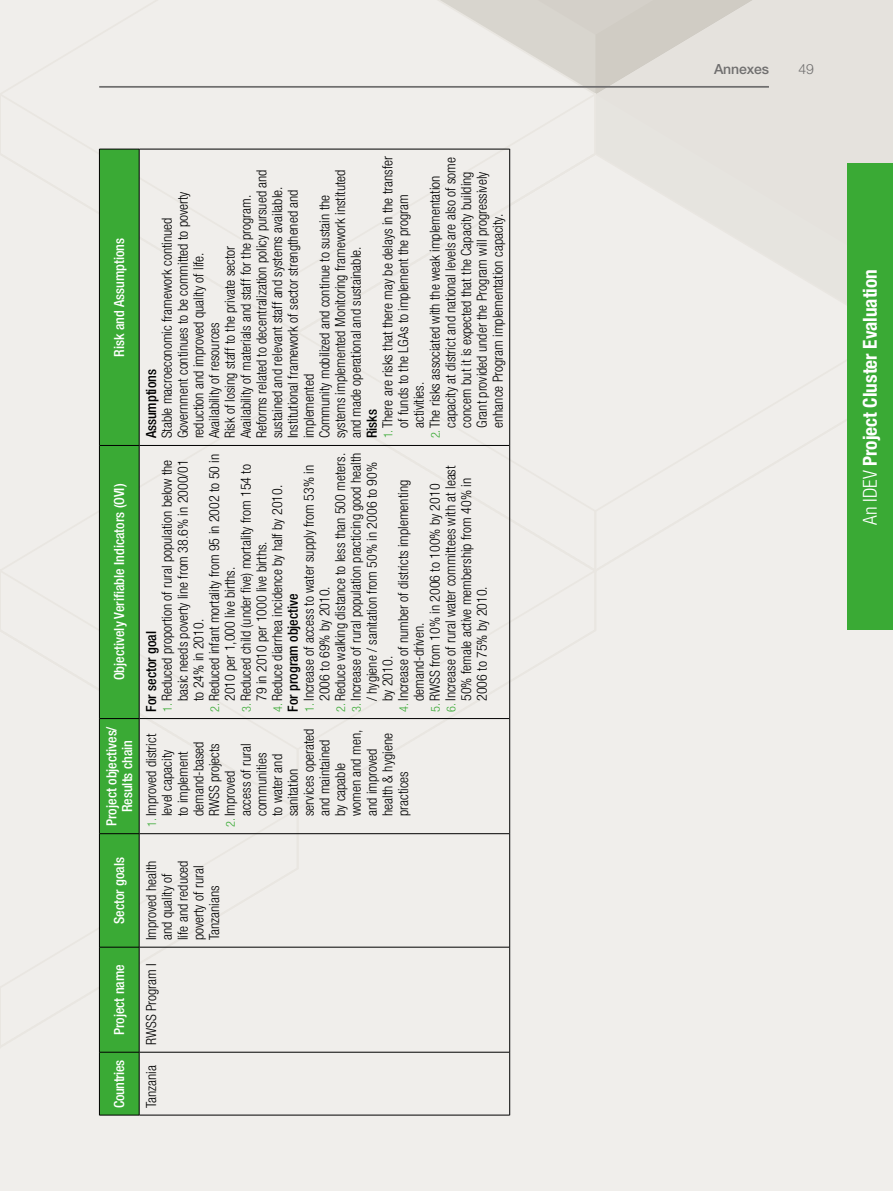
<style>
.page{position:relative;width:893px;height:1191px;background:#f0eeeb}
.page>*{position:absolute;margin:0;border:0;box-sizing:border-box;transform-origin:0 0}
.t1{font:700 condensed 19.25px "Helvetica Neue LT Std";color:#fff}
.t2{font:300 condensed 14px/15.8px "Helvetica Neue LT Std";color:#000}
.t3{font:500 condensed 14px/15.8px "Helvetica Neue LT Std";color:#fff;text-align:center}
.t4{font:500 condensed 14px "Helvetica Neue LT Std";color:#000}
.t5{font:500 condensed 14px "Helvetica Neue LT Std";letter-spacing:-.025em;color:#fff}
.t6{font:500 14px "Helvetica Neue LT Std";letter-spacing:-.01em;color:#706f6f}
.t7{font:300 14px "Helvetica Neue LT Std";color:#706f6f}
.s1{font-size:12.25px;color:#3aaa35}
.s2{font-weight:300}
</style>
<div class="page">
<svg style="left:597px;top:0;width:296px;height:94px"></svg>
<div style="left:598px;top:94px;width:295px;height:58px;background:#e5e2dd"></div>
<svg style="left:98px;top:812px;width:202px;height:238px"></svg>
<svg style="left:299px;top:574px;width:212px;height:238px"></svg>
<svg style="left:98px;top:567px;width:201px;height:245px"></svg>
<svg style="left:598px;top:152px;width:295px;height:152px"></svg>
<svg style="left:438px;top:0;width:159px;height:91px"></svg>
<svg style="left:299px;top:91px;width:299px;height:244px"></svg>
<svg style="left:98px;top:148px;width:201px;height:187px"></svg>
<hr style="left:99px;top:86px;width:670px;height:2px;background:#706f6f">
<div style="left:847px;top:164px;width:46px;height:466px;background:#3aaa35"></div>
<div style="left:100px;top:150px;width:39px;height:964px;background:#3aaa35"></div>
<hr style="left:99px;top:1052px;width:1px;height:63px;background:#000">
<hr style="left:100px;top:1114px;width:39px;height:1px;background:#000">
<hr style="left:99px;top:947px;width:1px;height:105px;background:#000">
<hr style="left:100px;top:1052px;width:39px;height:1px;background:#000">
<hr style="left:99px;top:833px;width:1px;height:114px;background:#000">
<hr style="left:100px;top:947px;width:39px;height:1px;background:#000">
<hr style="left:99px;top:718px;width:1px;height:115px;background:#000">
<hr style="left:100px;top:833px;width:39px;height:1px;background:#000">
<hr style="left:99px;top:445px;width:1px;height:273px;background:#000">
<hr style="left:100px;top:718px;width:39px;height:1px;background:#000">
<hr style="left:99px;top:149px;width:1px;height:296px;background:#000">
<hr style="left:100px;top:445px;width:39px;height:1px;background:#000">
<hr style="left:100px;top:149px;width:39px;height:1px;background:#000">
<hr style="left:139px;top:1052px;width:1px;height:63px;background:#000">
<hr style="left:139px;top:1114px;width:370px;height:1px;background:#000">
<hr style="left:139px;top:947px;width:1px;height:105px;background:#000">
<hr style="left:139px;top:1052px;width:370px;height:1px;background:#000">
<hr style="left:139px;top:833px;width:1px;height:114px;background:#000">
<hr style="left:139px;top:947px;width:370px;height:1px;background:#000">
<hr style="left:139px;top:718px;width:1px;height:115px;background:#000">
<hr style="left:139px;top:833px;width:370px;height:1px;background:#000">
<hr style="left:139px;top:445px;width:1px;height:273px;background:#000">
<hr style="left:139px;top:718px;width:370px;height:1px;background:#000">
<hr style="left:139px;top:149px;width:1px;height:296px;background:#000">
<hr style="left:139px;top:445px;width:370px;height:1px;background:#000">
<hr style="left:139px;top:149px;width:370px;height:1px;background:#000">
<hr style="left:509px;top:1052px;width:1px;height:63px;background:#000">
<hr style="left:509px;top:947px;width:1px;height:105px;background:#000">
<hr style="left:509px;top:833px;width:1px;height:114px;background:#000">
<hr style="left:509px;top:718px;width:1px;height:115px;background:#000">
<hr style="left:509px;top:445px;width:1px;height:273px;background:#000">
<hr style="left:509px;top:149px;width:1px;height:296px;background:#000">
<p class="t6" style="left:714px;top:61px;width:56px">Annexes</p>
<p class="t7" style="left:798px;top:61px;width:17px">49</p>
<p class="t3" style="left:111px;top:356px;width:120px;rotate:-90deg">Risk and Assumptions</p>
<p class="t3" style="left:111px;top:680px;width:198px;rotate:-90deg">Objectively Verifiable Indicators (OVI)</p>
<p class="t2" style="left:379px;top:428px;width:273px;text-indent:-11px;rotate:-90deg"><span class="s1">1.</span> There are risks that there may be delays in the transfer of funds to the LGAs to implement the program activities.</p>
<p class="t2" style="left:427px;top:428px;width:272px;text-indent:-11px;rotate:-90deg"><span class="s1">2.</span> The risks associated with the weak implementation capacity at district and national levels are also of some concern but it is expected that the Capacity building Grant provided under the Program will progressively enhance Program implementation capacity.</p>
<p class="t2" style="left:159px;top:438px;width:270px;rotate:-90deg">Stable macroeconomic framework continued Government continues to be committed to poverty reduction and improved quality of life.<br>Availability of resources<br>Risk of losing staff to the private sector<br>Availability of materials and staff for the program.<br>Reforms related to decentralization policy pursued and sustained and relevant staff and systems available.<br>Institutional framework of sector strengthened and implemented<br>Community mobilized and continue to sustain the systems implemented Monitoring framework instituted and made operational and sustainable.</p>
<p class="t4" style="left:143px;top:438px;width:71px;rotate:-90deg">Assumptions</p>
<p class="t4" style="left:363px;top:438px;width:31px;rotate:-90deg">Risks</p>
<p class="t2" style="left:332px;top:711px;width:260px;rotate:-90deg"><span class="s1">2.</span>Reduce walking distance to less than 500 meters.</p>
<p class="t2" style="left:348px;top:701px;width:250px;text-indent:-11px;rotate:-90deg"><span class="s1">3.</span> Increase of rural population practicing good health / hygiene / sanitation from 50% in 2006 to 90% by 2010.</p>
<p class="t2" style="left:206px;top:711px;width:259px;rotate:-90deg"><span class="s1">2.</span>Reduced infant mortality from 95 in 2002 to 50 in</p>
<p class="t2" style="left:159px;top:711px;width:253px;rotate:-90deg"><span class="s1">1.</span>Reduced proportion of rural population below the</p>
<p class="t2" style="left:175px;top:701px;width:243px;rotate:-90deg">basic needs poverty line from 38.6% in 2000/01</p>
<p class="t2" style="left:238px;top:711px;width:249px;rotate:-90deg"><span class="s1">3.</span>Reduced child (under five) mortality from 154 to</p>
<p class="t2" style="left:301px;top:711px;width:248px;rotate:-90deg"><span class="s1">1.</span> Increase of access to water supply from 53% in</p>
<p class="t2" style="left:442px;top:701px;width:237px;text-indent:-11px;rotate:-90deg"><span class="s1">6.</span> Increase of rural water committees with at least<br>50% female active membership from 40% in<br>2006 to 75% by 2010.</p>
<p class="t2" style="left:395px;top:711px;width:233px;rotate:-90deg"><span class="s1">4.</span> Increase of number of districts implementing</p>
<p class="t2" style="left:427px;top:711px;width:229px;rotate:-90deg"><span class="s1">5.</span>RWSS from 10% in 2006 to 100% by 2010</p>
<p class="t2" style="left:269px;top:711px;width:228px;rotate:-90deg"><span class="s1">4.</span>Reduce diarrhea incidence by half by 2010.</p>
<p class="t2" style="left:253px;top:701px;width:161px;rotate:-90deg">79 in 2010 per 1000 live births.</p>
<p class="t2" style="left:222px;top:701px;width:136px;rotate:-90deg">2010 per 1,000 live births.</p>
<p class="t2" style="left:316px;top:701px;width:116px;rotate:-90deg">2006 to 69% by 2010.</p>
<p class="t4" style="left:285px;top:711px;width:120px;rotate:-90deg">For program objective</p>
<p class="t2" style="left:190px;top:701px;width:83px;rotate:-90deg">to 24% in 2010.</p>
<p class="t2" style="left:411px;top:701px;width:80px;rotate:-90deg">demand-driven.</p>
<p class="t4" style="left:143px;top:711px;width:82px;rotate:-90deg">For sector goal</p>
<h1 class="t1" style="left:858px;top:525px;width:257px;rotate:-90deg"><span class="s2">An IDEV</span> Project Cluster Evaluation</h1>
<p class="t3" style="left:103px;top:826px;width:101px;rotate:-90deg">Project objectives/<br>Results chain</p>
<p class="t2" style="left:143px;top:826px;width:94px;text-align:center;rotate:-90deg"><span class="s1">1.</span> Improved district level capacity<br>to implement demand-based<br>RWSS projects</p>
<p class="t2" style="left:222px;top:816px;width:89px;text-indent:-11px;rotate:-90deg"><span class="s1">2.</span> Improved<br>access of rural communities<br>to water and sanitation services operated and maintained by capable women and men, and improved health &amp; hygiene practices</p>
<p class="t3" style="left:111px;top:924px;width:68px;rotate:-90deg">Sector goals</p>
<p class="t2" style="left:143px;top:940px;width:81px;rotate:-90deg">Improved health and quality of life and reduced poverty of rural<br>Tanzanians</p>
<p class="t3" style="left:111px;top:1035px;width:73px;rotate:-90deg">Project name</p>
<p class="t2" style="left:143px;top:1045px;width:84px;rotate:-90deg">RWSS Program I</p>
<p class="t5" style="left:111px;top:1108px;width:50px;rotate:-90deg">Countries</p>
<p class="t2" style="left:143px;top:1108px;width:45px;rotate:-90deg">Tanzania</p>
</div>
